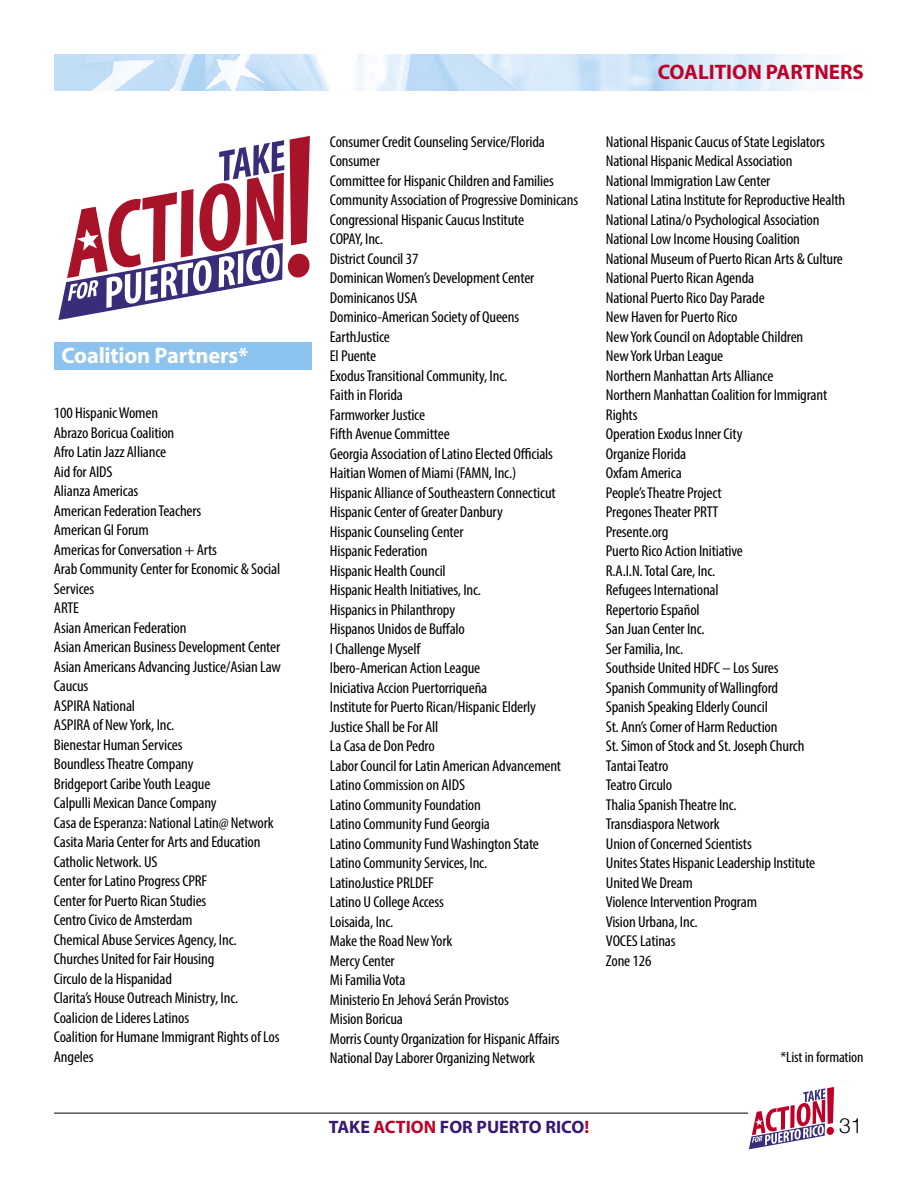
<style>
.page{position:relative;width:918px;height:1188px;background:#fff}
.page>*{position:absolute;margin:0;border:0;box-sizing:border-box;transform-origin:0 0}
.t1{font:700 22.5px "Myriad Pro";letter-spacing:-.01em;color:#fff}
.t2{font:700 21px "Myriad Pro";color:#be0027}
.t3{font:300 21px "Helvetica Neue";color:#000}
.t4{font:700 18px "Myriad Pro";color:#381778}
.t5{font:condensed 15.75px/19.5px "Myriad Pro";letter-spacing:-.01em;color:#000;scale:1.06 1}
.t6{font:condensed 15px "Myriad Pro";letter-spacing:-.01em;color:#000;scale:1.06 1}
.s1{color:#be0027}
</style>
<div class="page">
<img style="left:54px;top:54px;width:773px;height:36px">
<hr style="left:54px;top:1113px;width:694px;height:1px;background:#000">
<svg style="left:747px;top:1087px;width:88px;height:63px"></svg>
<svg style="left:58px;top:136px;width:252px;height:184px"></svg>
<div style="left:55px;top:342px;width:257px;height:27px;background:#8dc4ef"></div>
<h1 class="t1" style="left:62px;top:341px;width:188px">Coalition Partners*</h1>
<p class="t5" style="left:54px;top:403px;width:216px">100 Hispanic Women<br>Abrazo Boricua Coalition<br>Afro Latin Jazz Alliance<br>Aid for AIDS<br>Alianza Americas<br>American Federation Teachers<br>American GI Forum<br>Americas for Conversation + Arts<br>Arab Community Center for Economic &amp; Social<br>Services<br>ARTE<br>Asian American Federation<br>Asian American Business Development Center<br>Asian Americans Advancing Justice/Asian Law<br>Caucus<br>ASPIRA National<br>ASPIRA of New York, Inc.<br>Bienestar Human Services<br>Boundless Theatre Company<br>Bridgeport Caribe Youth League<br>Calpulli Mexican Dance Company<br>Casa de Esperanza: National Latin@ Network<br>Casita Maria Center for Arts and Education<br>Catholic Network. US<br>Center for Latino Progress CPRF<br>Center for Puerto Rican Studies<br>Centro Civico de Amsterdam<br>Chemical Abuse Services Agency, Inc.<br>Churches United for Fair Housing<br>Circulo de la Hispanidad<br>Clarita’s House Outreach Ministry, Inc.<br>Coalicion de Lideres Latinos<br>Coalition for Humane Immigrant Rights of Los<br>Angeles</p>
<h2 class="t2" style="left:658px;top:59px;width:208px">COALITION PARTNERS</h2>
<p class="t5" style="left:330px;top:132px;width:236px">Consumer Credit Counseling Service/Florida<br>Consumer<br>Committee for Hispanic Children and Families<br>Community Association of Progressive Dominicans<br>Congressional Hispanic Caucus Institute<br>COPAY, Inc.<br>District Council 37<br>Dominican Women’s Development Center<br>Dominicanos USA<br>Dominico-American Society of Queens<br>EarthJustice<br>El Puente<br>Exodus Transitional Community, Inc.<br>Faith in Florida<br>Farmworker Justice<br>Fifth Avenue Committee<br>Georgia Association of Latino Elected Officials<br>Haitian Women of Miami (FAMN, Inc.)<br>Hispanic Alliance of Southeastern Connecticut<br>Hispanic Center of Greater Danbury<br>Hispanic Counseling Center<br>Hispanic Federation<br>Hispanic Health Council<br>Hispanic Health Initiatives, Inc.<br>Hispanics in Philanthropy<br>Hispanos Unidos de Buffalo<br>I Challenge Myself<br>Ibero-American Action League<br>Iniciativa Accion Puertorriqueña<br>Institute for Puerto Rican/Hispanic Elderly<br>Justice Shall be For All<br>La Casa de Don Pedro<br>Labor Council for Latin American Advancement<br>Latino Commission on AIDS<br>Latino Community Foundation<br>Latino Community Fund Georgia<br>Latino Community Fund Washington State<br>Latino Community Services, Inc.<br>LatinoJustice PRLDEF<br>Latino U College Access<br>Loisaida, Inc.<br>Make the Road New York<br>Mercy Center<br>Mi Familia Vota<br>Ministerio En Jehová Serán Provistos<br>Mision Boricua<br>Morris County Organization for Hispanic Affairs<br>National Day Laborer Organizing Network</p>
<p class="t5" style="left:606px;top:132px;width:227px">National Hispanic Caucus of State Legislators<br>National Hispanic Medical Association<br>National Immigration Law Center<br>National Latina Institute for Reproductive Health<br>National Latina/o Psychological Association<br>National Low Income Housing Coalition<br>National Museum of Puerto Rican Arts &amp; Culture<br>National Puerto Rican Agenda<br>National Puerto Rico Day Parade<br>New Haven for Puerto Rico<br>New York Council on Adoptable Children<br>New York Urban League<br>Northern Manhattan Arts Alliance<br>Northern Manhattan Coalition for Immigrant<br>Rights<br>Operation Exodus Inner City<br>Organize Florida<br>Oxfam America<br>People’s Theatre Project<br>Pregones Theater PRTT<br>Presente.org<br>Puerto Rico Action Initiative<br>R.A.I.N. Total Care, Inc.<br>Refugees International<br>Repertorio Español<br>San Juan Center Inc.<br>Ser Familia, Inc.<br>Southside United HDFC – Los Sures<br>Spanish Community of Wallingford<br>Spanish Speaking Elderly Council<br>St. Ann’s Corner of Harm Reduction<br>St. Simon of Stock and St. Joseph Church<br>Tantai Teatro<br>Teatro Circulo<br>Thalia Spanish Theatre Inc.<br>Transdiaspora Network<br>Union of Concerned Scientists<br>Unites States Hispanic Leadership Institute<br>United We Dream<br>Violence Intervention Program<br>Vision Urbana, Inc.<br>VOCES Latinas<br>Zone 126</p>
<p class="t6" style="left:780px;top:1048px;width:80px">*List in formation</p>
<p class="t4" style="left:329px;top:1115px;width:262px">TAKE <span class="s1">ACTION</span> FOR PUERTO RICO<span class="s1">!</span></p>
<h2 class="t3" style="left:839px;top:1108px;width:25px">31</h2>
</div>
